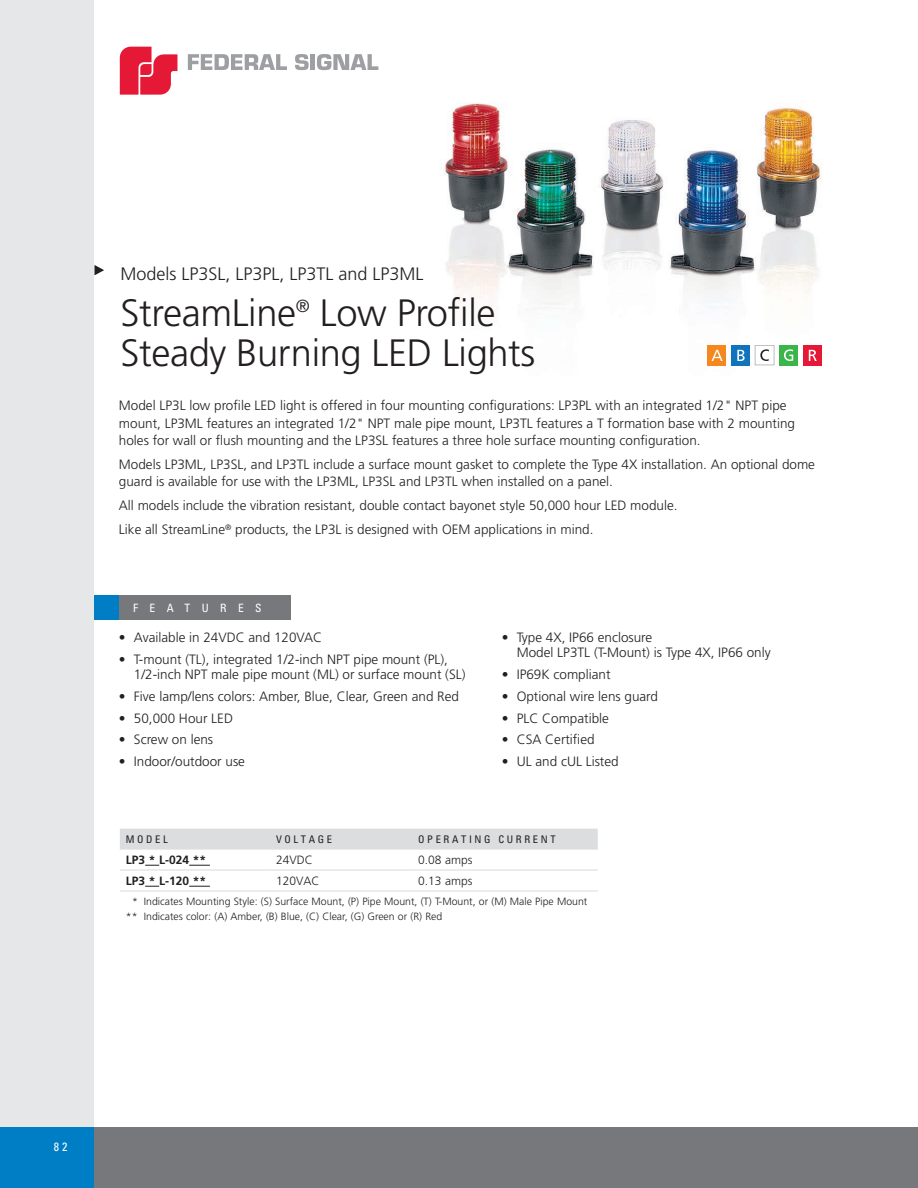
<style>
.page{position:relative;width:918px;height:1188px;background:#fff}
.page>*{position:absolute;margin:0;border:0;box-sizing:border-box;transform-origin:0 0}
.Head{font:300 38.1px/39.5px "Frutiger";letter-spacing:-.01em;color:#231f20}
.model{font:300 18px "Frutiger";color:#231f20}
.Body_Copy{font:300 13.5px/17.2px "Frutiger";color:#231f20}
.features{font:300 13.5px/15px "Frutiger";color:#231f20}
.t1{font:300 12px "Frutiger";color:#231f20}
.t2{font:700 12px "Frutiger";color:#231f20}
.t3{font:condensed 12px "Univers";color:#fff}
.t4{font:condensed 11.55px "Univers";letter-spacing:1em;color:#fff}
.t5{font:300 10.5px "Frutiger";color:#231f20}
.t6{font:condensed 10.5px "Univers";letter-spacing:.25em;color:#231f20}
</style>
<div class="page">
<div style="left:94px;top:1127px;width:824px;height:61px;background:#76787b"></div>
<div style="left:0;top:0;width:94px;height:1188px;background:#e6e7e9"></div>
<div style="left:0;top:1127px;width:94px;height:61px;background:#007ec5"></div>
<svg style="left:188px;top:54px;width:99px;height:16px"></svg>
<svg style="left:295px;top:54px;width:14px;height:16px"></svg>
<hr style="left:311px;top:54px;width:4px;height:16px;background:#9d9fa2">
<svg style="left:317px;top:54px;width:61px;height:16px"></svg>
<svg style="left:120px;top:47px;width:57px;height:48px"></svg>
<img style="left:444px;top:103px;width:378px;height:263px">
<div style="left:94px;top:595px;width:26px;height:25px;background:#007ec5"></div>
<div style="left:119px;top:595px;width:172px;height:25px;background:#76787b"></div>
<svg style="left:94px;top:265px;width:10px;height:10px"></svg>
<div style="left:120px;top:829px;width:478px;height:19px;background:#dcdddf"></div>
<hr style="left:120px;top:848px;width:150px;height:2px;background:#dcdddf">
<hr style="left:270px;top:848px;width:142px;height:2px;background:#dcdddf">
<hr style="left:412px;top:848px;width:186px;height:2px;background:#dcdddf">
<hr style="left:120px;top:869px;width:150px;height:2px;background:#dcdddf">
<hr style="left:270px;top:869px;width:142px;height:2px;background:#dcdddf">
<hr style="left:412px;top:869px;width:186px;height:2px;background:#dcdddf">
<hr style="left:120px;top:890px;width:150px;height:2px;background:#dcdddf">
<hr style="left:270px;top:890px;width:142px;height:2px;background:#dcdddf">
<hr style="left:412px;top:890px;width:186px;height:2px;background:#dcdddf">
<svg style="left:145px;top:865px;width:14px;height:1px"></svg>
<svg style="left:189px;top:865px;width:21px;height:1px"></svg>
<svg style="left:145px;top:886px;width:14px;height:1px"></svg>
<svg style="left:189px;top:886px;width:21px;height:1px"></svg>
<div style="left:803px;top:345px;width:19px;height:20px;background:#e51836"></div>
<svg style="left:809px;top:350px;width:8px;height:11px"></svg>
<div style="left:731px;top:345px;width:19px;height:20px;background:#1074bc"></div>
<div style="left:707px;top:345px;width:19px;height:20px;background:#f5871f"></div>
<div style="left:779px;top:345px;width:19px;height:20px;background:#3ab54a"></div>
<svg style="left:737px;top:350px;width:8px;height:11px"></svg>
<svg style="left:712px;top:350px;width:11px;height:11px"></svg>
<svg style="left:784px;top:349px;width:9px;height:12px"></svg>
<div style="left:755px;top:345px;width:19px;height:20px;background:#fff"></div>
<div style="left:755px;top:345px;width:19px;height:20px;border:1px solid #bcbdc0"></div>
<svg style="left:760px;top:349px;width:9px;height:12px"></svg>
<p class="model" style="left:120px;top:264px;width:305px">Models LP3SL, LP3PL, LP3TL and LP3ML</p>
<p class="Head" style="left:120px;top:294px;width:416px">StreamLine<sup>®</sup> Low Profile<br>Steady Burning LED Lights</p>
<p class="Body_Copy" style="left:119px;top:397px;width:678px">Model LP3L low profile LED light is offered in four mounting configurations: LP3PL with an integrated 1/2" NPT pipe mount, LP3ML features an integrated 1/2" NPT male pipe mount, LP3TL features a T formation base with 2 mounting holes for wall or flush mounting and the LP3SL features a three hole surface mounting configuration.</p>
<p class="Body_Copy" style="left:119px;top:456px;width:698px">Models LP3ML, LP3SL, and LP3TL include a surface mount gasket to complete the Type 4X installation. An optional dome guard is available for use with the LP3ML, LP3SL and LP3TL when installed on a panel.</p>
<p class="Body_Copy" style="left:119px;top:497px;width:560px">All models include the vibration resistant, double contact bayonet style 50,000 hour LED module.</p>
<p class="Body_Copy" style="left:119px;top:521px;width:476px">Like all StreamLine<sup>®</sup> products, the LP3L is designed with OEM applications in mind.</p>
<p class="t4" style="left:133px;top:600px;width:130px">FEATURES</p>
<p class="features" style="left:119px;top:630px;width:205px">• Available in 24VDC and 120VAC</p>
<p class="features" style="left:134px;top:652px;width:333px;text-indent:-15px">• T-mount (TL), integrated 1/2-inch NPT pipe mount (PL),<br>1/2-inch NPT male pipe mount (ML) or surface mount (SL)</p>
<p class="features" style="left:119px;top:689px;width:342px">• Five lamp/lens colors: Amber, Blue, Clear, Green and Red</p>
<p class="features" style="left:119px;top:711px;width:116px">• 50,000 Hour LED</p>
<p class="features" style="left:119px;top:732px;width:96px">• Screw on lens</p>
<p class="features" style="left:119px;top:754px;width:128px">• Indoor/outdoor use</p>
<p class="features" style="left:517px;top:630px;width:256px;text-indent:-15px">• Type 4X, IP66 enclosure<br>Model LP3TL (T-Mount) is Type 4X, IP66 only</p>
<p class="features" style="left:502px;top:667px;width:110px">• IP69K compliant</p>
<p class="features" style="left:502px;top:689px;width:158px">• Optional wire lens guard</p>
<p class="features" style="left:502px;top:711px;width:109px">• PLC Compatible</p>
<p class="features" style="left:502px;top:732px;width:95px">• CSA Certified</p>
<p class="features" style="left:502px;top:754px;width:119px">• UL and cUL Listed</p>
<p class="t6" style="left:126px;top:833px;width:43px">MODEL</p>
<p class="t6" style="left:276px;top:833px;width:57px">VOLTAGE</p>
<p class="t6" style="left:418px;top:833px;width:139px">OPERATING CURRENT</p>
<p class="t2" style="left:126px;top:853px;width:82px">LP3 * L-024 **</p>
<p class="t1" style="left:276px;top:853px;width:38px">24VDC</p>
<p class="t1" style="left:418px;top:853px;width:56px">0.08 amps</p>
<p class="t2" style="left:126px;top:874px;width:82px">LP3 * L-120 **</p>
<p class="t1" style="left:276px;top:874px;width:45px">120VAC</p>
<p class="t1" style="left:418px;top:874px;width:56px">0.13 amps</p>
<p class="t5" style="left:132px;top:895px;width:457px">* Indicates Mounting Style: (S) Surface Mount, (P) Pipe Mount, (T) T-Mount, or (M) Male Pipe Mount</p>
<p class="t5" style="left:126px;top:910px;width:318px">** Indicates color: (A) Amber, (B) Blue, (C) Clear, (G) Green or (R) Red</p>
<p class="t3" style="left:54px;top:1139px;width:15px">82</p>
</div>
